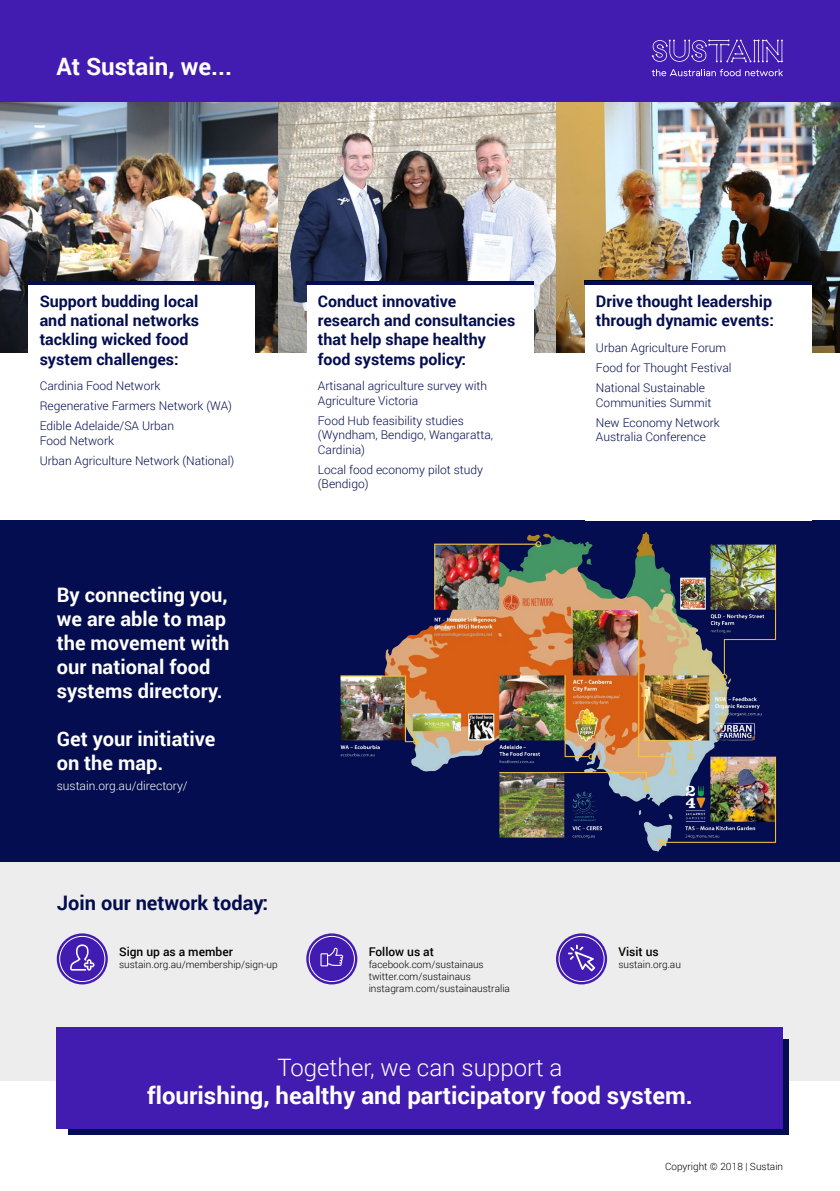
<style>
.page{position:relative;width:840px;height:1191px;background:#fff}
.page>*{position:absolute;margin:0;border:0;box-sizing:border-box;transform-origin:0 0}
.t1{font:700 24px "Roboto";color:#fff}
.t2{font:300 24px "Roboto";color:#fff}
.t3{font:700 20px/24px "Roboto";color:#fff}
.t4{font:700 20px "Roboto";color:#030d4f}
.t5{font:700 16px/19.2px "Roboto";color:#030d4f}
.t6{font:300 12px/20px "Roboto";color:#030d4f}
.t7{font:500 12px "Roboto";color:#000}
.t8{font:300 12px "Roboto";color:#fff}
.t9{font:300 10px/12px "Roboto";color:#000}
</style>
<div class="page">
<div style="left:0;top:0;width:839px;height:135px;background:#421bb0"></div>
<img style="left:0;top:102px;width:278px;height:250px">
<img style="left:278px;top:102px;width:278px;height:250px">
<img style="left:556px;top:102px;width:283px;height:250px">
<div style="left:0;top:861px;width:839px;height:220px;background:#ededed"></div>
<svg style="left:68px;top:1039px;width:720px;height:95px;background:#0d0f5f"></svg>
<div style="left:57px;top:1027px;width:725px;height:101px;background:#421bb0"></div>
<svg style="left:652px;top:40px;width:130px;height:22px"></svg>
<svg style="left:651px;top:69px;width:131px;height:7px"></svg>
<svg style="left:57px;top:933px;width:51px;height:51px"></svg>
<div style="left:60px;top:936px;width:45px;height:45px;background:#421bb0;border-radius:50%"></div>
<div style="left:59px;top:936px;width:46px;height:46px;border:1px solid #fff;border-radius:50%"></div>
<svg style="left:306px;top:933px;width:51px;height:51px"></svg>
<div style="left:309px;top:936px;width:45px;height:45px;background:#421bb0;border-radius:50%"></div>
<div style="left:308px;top:936px;width:47px;height:46px;border:1px solid #fff;border-radius:50%"></div>
<svg style="left:555px;top:933px;width:51px;height:51px"></svg>
<div style="left:558px;top:936px;width:45px;height:45px;background:#421bb0;border-radius:50%"></div>
<div style="left:558px;top:936px;width:46px;height:46px;border:1px solid #fff;border-radius:50%"></div>
<svg style="left:568px;top:944px;width:27px;height:27px"></svg>
<svg style="left:320px;top:947px;width:23px;height:19px"></svg>
<svg style="left:70px;top:944px;width:24px;height:26px"></svg>
<div style="left:0;top:520px;width:839px;height:341px;background:#030d4f"></div>
<img style="left:340px;top:520px;width:459px;height:332px">
<div style="left:28px;top:281px;width:227px;height:223px;background:#fff"></div>
<hr style="left:28px;top:281px;width:227px;height:3px;background:#030d4f">
<div style="left:306px;top:281px;width:227px;height:222px;background:#fff"></div>
<hr style="left:306px;top:281px;width:227px;height:3px;background:#030d4f">
<div style="left:584px;top:281px;width:227px;height:239px;background:#fff"></div>
<hr style="left:584px;top:281px;width:227px;height:4px;background:#030d4f">
<h1 class="t1" style="left:57px;top:49px;width:177px">At Sustain, we...</h1>
<h3 class="t5" style="left:40px;top:291px;width:161px">Support budding local and national networks tackling wicked food system challenges:</h3>
<p class="t6" style="left:40px;top:376px;width:194px">Cardinia Food Network<br>Regenerative Farmers Network (WA)<br>Edible Adelaide/SA Urban</p>
<p class="t6" style="left:40px;top:430px;width:196px">Food Network<br>Urban Agriculture Network (National)</p>
<h2 class="t3" style="left:57px;top:582px;width:174px">By connecting you, we are able to map the movement with our national food systems directory.</h2>
<h2 class="t3" style="left:57px;top:726px;width:160px">Get your initiative on the map.</h2>
<p class="t8" style="left:57px;top:777px;width:132px">sustain.org.au/directory/</p>
<h3 class="t5" style="left:317px;top:291px;width:199px">Conduct innovative research and consultancies that help shape healthy food systems policy:</h3>
<p class="t6" style="left:317px;top:378px;width:171px;line-height:14.4px">Artisanal agriculture survey with<br>Agriculture Victoria</p>
<p class="t6" style="left:317px;top:413px;width:177px;line-height:14.4px">Food Hub feasibility studies (Wyndham, Bendigo, Wangaratta,<br>Cardinia)</p>
<p class="t6" style="left:317px;top:462px;width:167px;line-height:14.4px">Local food economy pilot study (Bendigo)</p>
<h2 class="t4" style="left:57px;top:889px;width:213px">Join our network today:</h2>
<p class="t7" style="left:119px;top:943px;width:115px">Sign up as a member</p>
<p class="t9" style="left:119px;top:958px;width:160px">sustain.org.au/membership/sign-up</p>
<p class="t7" style="left:368px;top:943px;width:67px">Follow us at</p>
<p class="t9" style="left:368px;top:958px;width:143px">facebook.com/sustainaus twitter.com/sustainaus instagram.com/sustainaustralia</p>
<h3 class="t5" style="left:595px;top:291px;width:179px">Drive thought leadership through dynamic events:</h3>
<p class="t6" style="left:595px;top:337px;width:137px">Urban Agriculture Forum<br>Food for Thought Festival<br>National Sustainable</p>
<p class="t6" style="left:595px;top:392px;width:125px">Communities Summit<br>New Economy Network</p>
<p class="t6" style="left:595px;top:426px;width:111px">Australia Conference</p>
<p class="t7" style="left:618px;top:943px;width:42px">Visit us</p>
<p class="t9" style="left:618px;top:958px;width:64px">sustain.org.au</p>
<h1 class="t2" style="left:277px;top:1050px;width:286px">Together, we can support a</h1>
<h1 class="t1" style="left:147px;top:1078px;width:547px">flourishing, healthy and participatory food system.</h1>
<p class="t9" style="left:664px;top:1160px;width:120px">Copyright © 2018 | Sustain</p>
</div>
